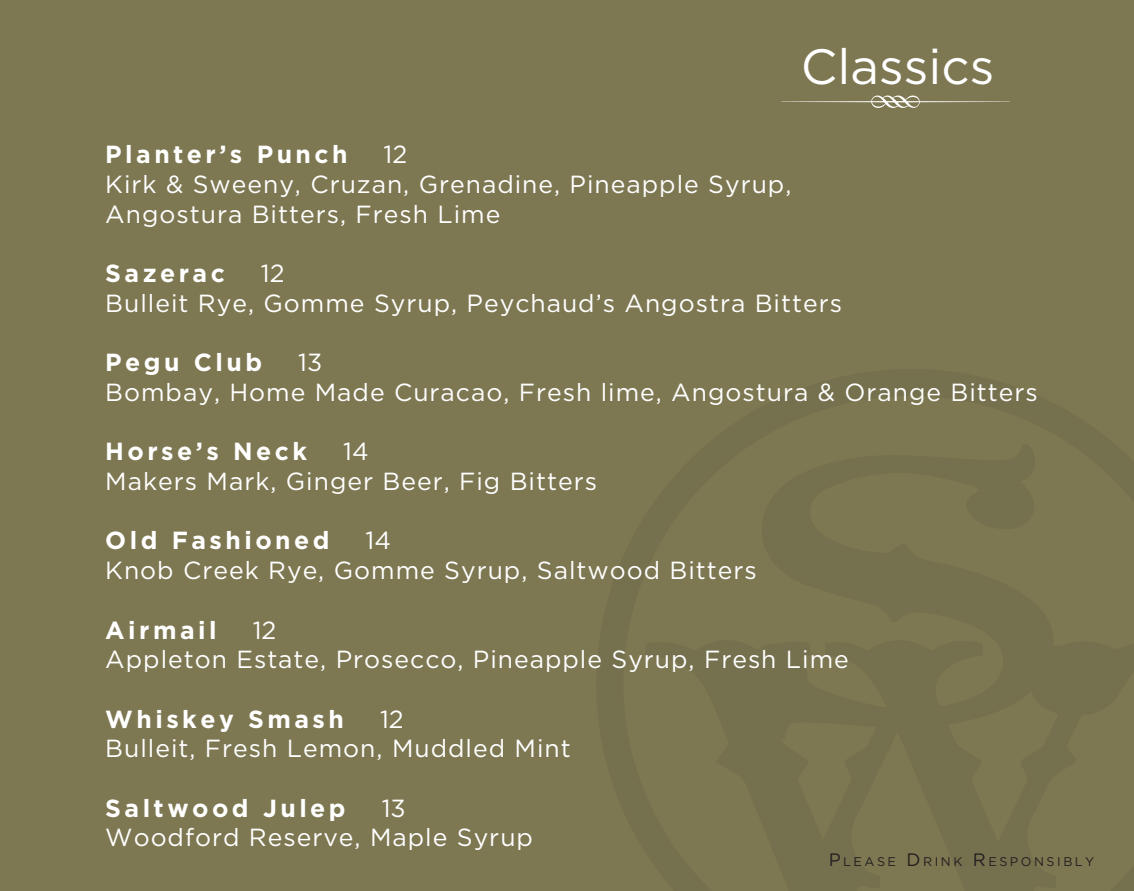
<style>
.page{position:relative;width:1134px;height:891px;background:#7d7752}
.page>*{position:absolute;margin:0;border:0;box-sizing:border-box;transform-origin:0 0}
.Paragraph_Style_1{font:49.5px "Gotham HTF";color:#fff}
.Paragraph_Style_1-2{font:24.75px "Gotham HTF";letter-spacing:.04em;color:#fff}
.Paragraph_Style_1-3{font:700 24.75px "Gotham HTF";letter-spacing:.14em;color:#fff}
.Paragraph_Style_1-4{font:12.6px "Gotham HTF";letter-spacing:.2em;color:#231f20}
.s1{font-size:18px}
</style>
<div class="page">
<svg style="left:781px;top:96px;width:229px;height:12px"></svg>
<p class="Paragraph_Style_1" style="left:801px;top:39px;width:195px">Classics</p>
<p class="Paragraph_Style_1-3" style="left:105px;top:140px;width:244px">Planter’s Punch</p>
<p class="Paragraph_Style_1-2" style="left:384px;top:141px;width:25px">12</p>
<p class="Paragraph_Style_1-2" style="left:105px;top:171px;width:688px">Kirk &amp; Sweeny, Cruzan, Grenadine, Pineapple Syrup,</p>
<p class="Paragraph_Style_1-2" style="left:105px;top:200px;width:397px">Angostura Bitters, Fresh Lime</p>
<p class="Paragraph_Style_1-3" style="left:105px;top:259px;width:121px">Sazerac</p>
<p class="Paragraph_Style_1-2" style="left:261px;top:260px;width:25px">12</p>
<p class="Paragraph_Style_1-2" style="left:105px;top:289px;width:738px">Bulleit Rye, Gomme Syrup, Peychaud’s Angostra Bitters</p>
<p class="Paragraph_Style_1-3" style="left:105px;top:348px;width:158px">Pegu Club</p>
<p class="Paragraph_Style_1-2" style="left:298px;top:349px;width:26px">13</p>
<p class="Paragraph_Style_1-2" style="left:105px;top:379px;width:934px">Bombay, Home Made Curacao, Fresh lime, Angostura &amp; Orange Bitters</p>
<p class="Paragraph_Style_1-3" style="left:105px;top:437px;width:203px">Horse’s Neck</p>
<p class="Paragraph_Style_1-2" style="left:343px;top:438px;width:27px">14</p>
<p class="Paragraph_Style_1-2" style="left:105px;top:468px;width:493px">Makers Mark, Ginger Beer, Fig Bitters</p>
<p class="Paragraph_Style_1-3" style="left:105px;top:526px;width:226px">Old Fashioned</p>
<p class="Paragraph_Style_1-2" style="left:366px;top:527px;width:27px">14</p>
<p class="Paragraph_Style_1-2" style="left:105px;top:557px;width:653px">Knob Creek Rye, Gomme Syrup, Saltwood Bitters</p>
<p class="Paragraph_Style_1-3" style="left:105px;top:616px;width:113px">Airmail</p>
<p class="Paragraph_Style_1-2" style="left:253px;top:616px;width:25px">12</p>
<p class="Paragraph_Style_1-2" style="left:105px;top:646px;width:745px">Appleton Estate, Prosecco, Pineapple Syrup, Fresh Lime</p>
<p class="Paragraph_Style_1-3" style="left:105px;top:705px;width:240px">Whiskey Smash</p>
<p class="Paragraph_Style_1-2" style="left:380px;top:705px;width:25px">12</p>
<p class="Paragraph_Style_1-2" style="left:105px;top:735px;width:467px">Bulleit, Fresh Lemon, Muddled Mint</p>
<p class="Paragraph_Style_1-3" style="left:105px;top:794px;width:242px">Saltwood Julep</p>
<p class="Paragraph_Style_1-2" style="left:382px;top:794px;width:26px">13</p>
<p class="Paragraph_Style_1-2" style="left:105px;top:824px;width:429px">Woodford Reserve, Maple Syrup</p>
<p class="Paragraph_Style_1-4" style="left:829px;top:854px;width:267px"><span class="s1">P</span>LEASE <span class="s1">D</span>RINK <span class="s1">R</span>ESP ONSIBLY</p>
</div>
